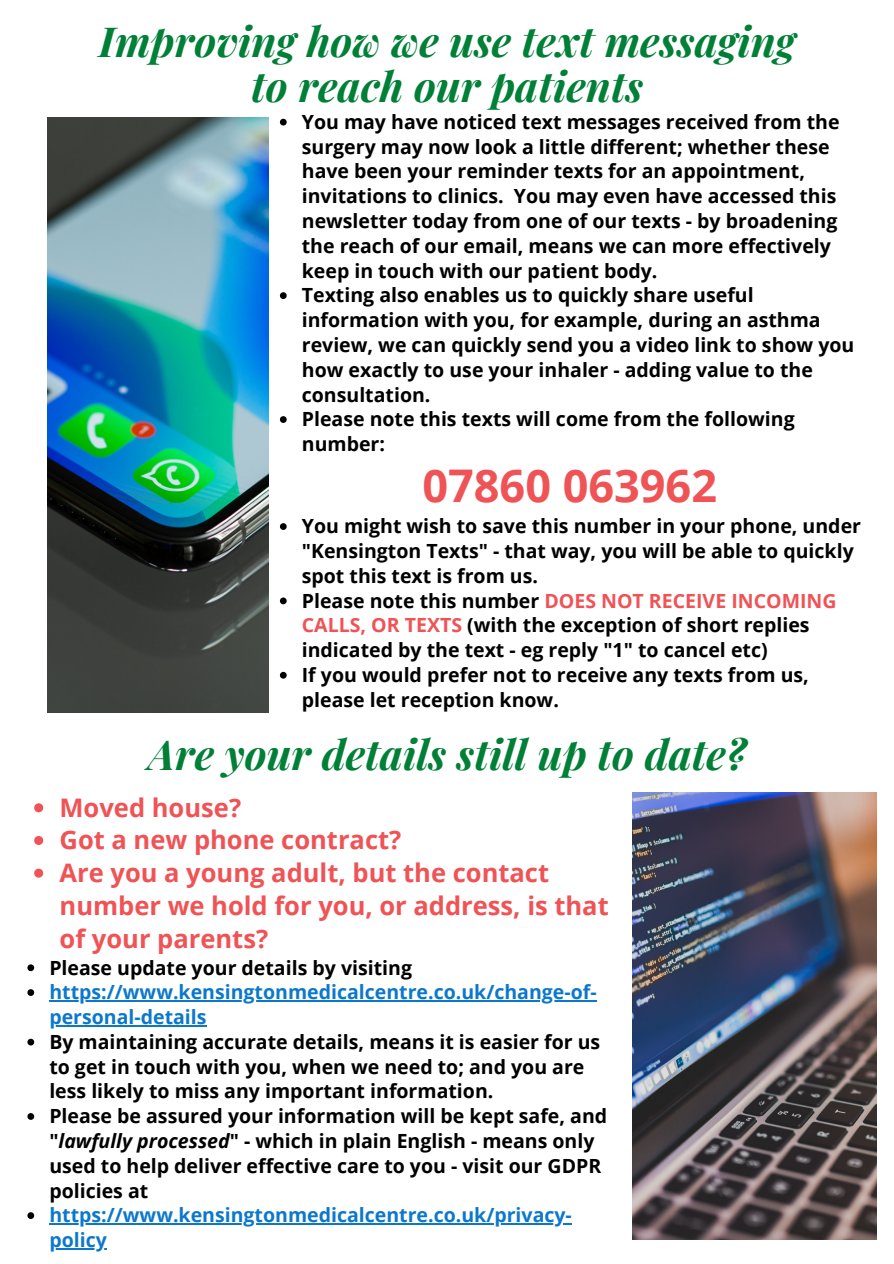
<style>
.page{position:relative;width:894px;height:1264px;background:#fff}
.page>*{position:absolute;margin:0;border:0;box-sizing:border-box;transform-origin:0 0}
.t1{font:700 45px "Open Sans";color:#f05356}
.t2{font:italic 700 41.55px/45px "Playfair Display";color:#008037;text-align:center}
.t3{font:700 25.5px/32.7px "Open Sans";color:#f05356}
.t4{font:700 19.5px/24.8px "Open Sans";color:#000}
.t5{font:700 19.5px/24.8px "Open Sans";color:#0c78cc}
.s1{color:#f05356}
.s2{font-style:italic}
</style>
<div class="page">
<img style="left:48px;top:118px;width:220px;height:594px">
<img style="left:632px;top:792px;width:243px;height:447px">
<svg style="left:280px;top:119px;width:6px;height:6px"></svg>
<svg style="left:280px;top:292px;width:6px;height:7px"></svg>
<svg style="left:280px;top:416px;width:6px;height:7px"></svg>
<svg style="left:280px;top:523px;width:6px;height:7px"></svg>
<svg style="left:280px;top:597px;width:6px;height:7px"></svg>
<svg style="left:280px;top:672px;width:6px;height:6px"></svg>
<svg style="left:34px;top:803px;width:9px;height:9px"></svg>
<svg style="left:34px;top:836px;width:9px;height:9px"></svg>
<svg style="left:34px;top:868px;width:9px;height:9px"></svg>
<svg style="left:27px;top:964px;width:7px;height:7px"></svg>
<svg style="left:27px;top:989px;width:7px;height:6px"></svg>
<hr style="left:49px;top:1000px;width:547px;height:1px;background:#0c78cc">
<hr style="left:49px;top:1025px;width:157px;height:1px;background:#0c78cc">
<svg style="left:27px;top:1038px;width:7px;height:7px"></svg>
<svg style="left:27px;top:1113px;width:7px;height:6px"></svg>
<svg style="left:27px;top:1212px;width:7px;height:6px"></svg>
<hr style="left:49px;top:1223px;width:522px;height:1px;background:#0c78cc">
<hr style="left:49px;top:1248px;width:58px;height:1px;background:#0c78cc">
<p class="t2" style="left:99px;top:17px;width:698px">Improving how we use text messaging to reach our patients</p>
<p class="t4" style="left:302px;top:109px;width:539px">You may have noticed text messages received from the surgery may now look a little different; whether these have been your reminder texts for an appointment, invitations to clinics. You may even have accessed this newsletter today from one of our texts - by broadening the reach of our email, means we can more effectively keep in touch with our patient body.</p>
<p class="t4" style="left:302px;top:282px;width:554px">Texting also enables us to quickly share useful information with you, for example, during an asthma review, we can quickly send you a video link to show you how exactly to use your inhaler - adding value to the consultation.</p>
<p class="t4" style="left:302px;top:406px;width:494px">Please note this texts will come from the following number:</p>
<p class="t1" style="left:422px;top:453px;width:296px">07860 063962</p>
<p class="t4" style="left:302px;top:513px;width:560px">You might wish to save this number in your phone, under "Kensington Texts" - that way, you will be able to quickly spot this text is from us.</p>
<p class="t4" style="left:302px;top:587px;width:536px">Please note this number <span class="s1">DOES NOT RECEIVE INCOMING<br>CALLS, OR TEXTS</span> (with the exception of short replies indicated by the text - eg reply "1" to cancel etc)</p>
<p class="t4" style="left:302px;top:662px;width:508px">If you would prefer not to receive any texts from us, please let reception know.</p>
<p class="t2" style="left:148px;top:730px;width:599px">Are your details still up to date?</p>
<p class="t3" style="left:60px;top:790px;width:183px">Moved house?</p>
<p class="t3" style="left:60px;top:823px;width:343px">Got a new phone contract?</p>
<p class="t3" style="left:60px;top:855px;width:550px">Are you a young adult, but the contact number we hold for you, or address, is that of your parents?</p>
<p class="t4" style="left:49px;top:954px;width:364px">Please update your details by visiting</p>
<p class="t5" style="left:49px;top:979px;width:548px">https://www.kensingtonmedicalcentre.co.uk/change-of&shy;personal-details</p>
<p class="t4" style="left:49px;top:1028px;width:552px">By maintaining accurate details, means it is easier for us to get in touch with you, when we need to; and you are less likely to miss any important information.</p>
<p class="t4" style="left:49px;top:1103px;width:559px">Please be assured your information will be kept safe, and "<span class="s2">lawfully processed</span>" - which in plain English - means only used to help deliver effective care to you - visit our GDPR policies at</p>
<p class="t5" style="left:49px;top:1202px;width:524px">https://www.kensingtonmedicalcentre.co.uk/privacy&shy;policy</p>
</div>
